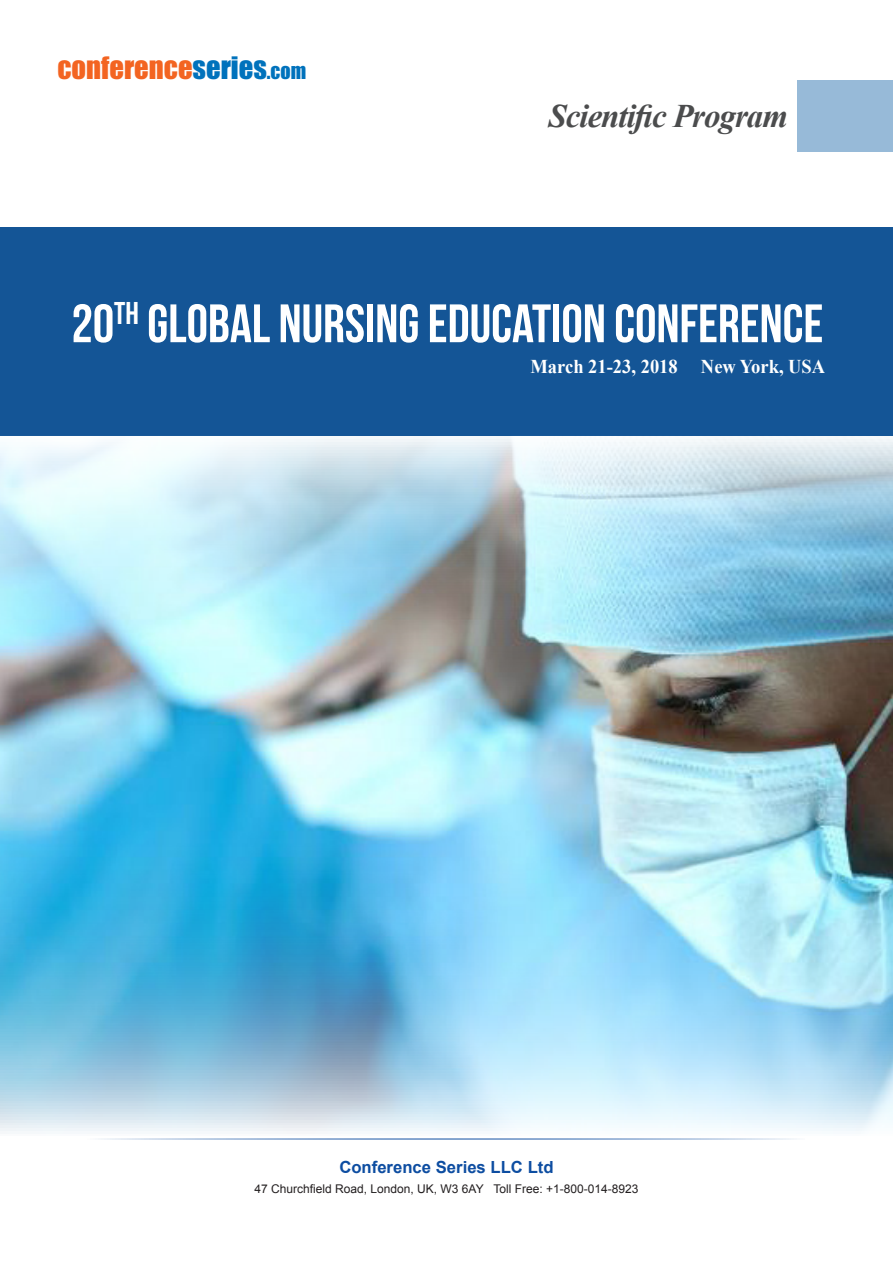
<style>
.page{position:relative;width:893px;height:1263px;background:#fff}
.page>*{position:absolute;margin:0;border:0;box-sizing:border-box;transform-origin:0 0}
.t1{font:54px "Bebas Neue";color:#fff}
.t2{font:italic 700 33px "Times New Roman";letter-spacing:-.03em;color:#4b4c4d}
.t3{font:28.65px "Impact";color:#f36421}
.t4{font:700 19.5px "Times New Roman";color:#fff;scale:.95 1}
.t5{font:700 16.65px "Arial";color:#0d4da1}
.t6{font:12px "Arial";color:#231f20}
.s1{color:#0072bc}
.s2{font-size:19.95px;color:#0072bc}
</style>
<div class="page">
<div style="left:0;top:227px;width:893px;height:209px;background:#145596"></div>
<div style="left:798px;top:80px;width:95px;height:72px;background:#97bad8"></div>
<hr style="left:84px;top:1139px;width:721px;height:1px;background:#0d4da1">
<img style="left:0;top:436px;width:893px;height:703px">
<p class="t3" style="left:57px;top:46px;width:250px">CONFERENCE<span class="s1">SERIES</span><span class="s2">.COM</span></p>
<p class="t2" style="left:549px;top:93px;width:241px">Scientific Program</p>
<p class="t1" style="left:71px;top:294px;width:753px">20<sup>TH</sup> GLOBAL NURSING EDUCATION CONFERENCE</p>
<p class="t4" style="left:530px;top:353px;width:312px">March 21-23, 2018 New York, USA</p>
<p class="t5" style="left:339px;top:1156px;width:216px">Conference Series LLC Ltd</p>
<p class="t6" style="left:255px;top:1181px;width:385px">47 Churchfield Road, London, UK, W3 6AY Toll Free: +1-800-014-8923</p>
</div>
